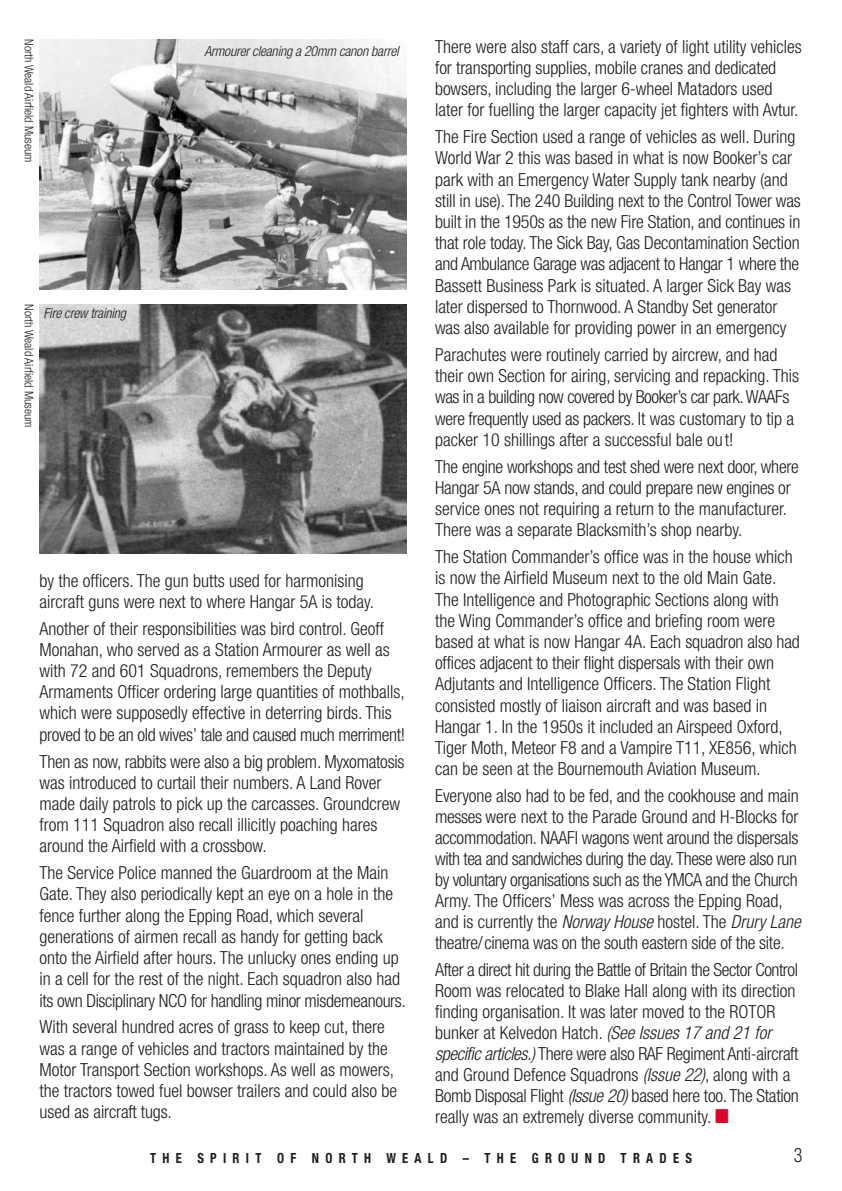
<style>
.page{position:relative;width:842px;height:1191px;background:#fff}
.page>*{position:absolute;margin:0;border:0;box-sizing:border-box;transform-origin:0 0}
.t1{font:300 condensed 20px "Helvetica Neue";color:#1d1d1b;scale:.9 1}
.t2{font:300 condensed 18px/21.2px "Helvetica Neue";color:#1d1d1b}
.t3{font:300 condensed 18px "Helvetica Neue";letter-spacing:-.02em;color:#1d1d1b}
.t4{font:italic 300 condensed 14px "Helvetica Neue";color:#1d1d1b}
.t5{font:700 condensed 14px "Helvetica Neue";letter-spacing:.5em;color:#1d1d1b;scale:.9 1}
.t6{font:300 condensed 12px "Helvetica Neue";color:#1d1d1b}
.s1{font-style:italic}
.s2{color:#da062b}
</style>
<div class="page">
<img style="left:40px;top:40px;width:367px;height:249px">
<img style="left:40px;top:304px;width:367px;height:249px">
<p class="t6" style="left:33px;top:39px;width:125px;rotate:90deg">North Weald Airfield Museum</p>
<p class="t6" style="left:33px;top:304px;width:125px;rotate:90deg">North Weald Airfield Museum</p>
<p class="t4" style="left:44px;top:308px;width:87px">Fire crew training</p>
<p class="t4" style="left:204px;top:46px;width:198px">Armourercleaning a 20mm canon barrel</p>
<p class="t2" style="left:435px;top:37px;width:368px">There were also staff cars, a variety of light utility vehicles</p>
<p class="t2" style="left:435px;top:58px;width:365px">for transporting supplies, mobile cranes and dedicated bowsers, including the larger 6-wheel Matadors used later for fuelling the larger capacity jet fighters with Avtur.</p>
<p class="t2" style="left:435px;top:128px;width:367px">The Fire Section used a range of vehicles as well. During World War 2 this was based in what is now Booker’s car park with an Emergency Water Supply tank nearby (and still in use). The 240 Building next to the Control Tower was built in the 1950s as the new Fire Station, and continues in that role today. The Sick Bay, Gas Decontamination Section and Ambulance Garage was adjacent to Hangar 1 where the Bassett Business Park is situated. A larger Sick Bay was later dispersed to Thornwood. A Standby Set generator was also available for providing power in an emergency</p>
<p class="t2" style="left:435px;top:345px;width:365px">Parachutes were routinely carried by aircrew, and had their own Section for airing, servicing and repacking. This was in a building now covered by Booker’s car park. WAAFs were frequently used as packers. It was customary to tip a packer 10 shillings after a successful bale out!</p>
<p class="t2" style="left:435px;top:457px;width:365px">The engine workshops and test shed were next door, where Hangar 5A now stands, and could prepare new engines or service ones not requiring a return to the manufacturer.<br>There was a separate Blacksmith’s shop nearby.</p>
<p class="t2" style="left:435px;top:548px;width:359px">The Station Commander’s office was in the house which</p>
<p class="t2" style="left:40px;top:571px;width:336px">by the officers. The gun butts used for harmonising aircraft guns were next to where Hangar 5A is today.</p>
<p class="t2" style="left:435px;top:569px;width:345px">is now the Airfield Museum next to the old Main Gate.<br>The Intelligence and Photographic Sections along with</p>
<p class="t2" style="left:435px;top:611px;width:341px">the Wing Commander’s office and briefing room were</p>
<p class="t2" style="left:40px;top:619px;width:346px">Another of their responsibilities was bird control. Geoff</p>
<p class="t2" style="left:435px;top:632px;width:366px">based at what is now Hangar 4A. Each squadron also had</p>
<p class="t2" style="left:40px;top:640px;width:352px">Monahan, who served as a Station Armourer as well as</p>
<p class="t2" style="left:435px;top:654px;width:340px">offices adjacent to their flight dispersals with their own</p>
<p class="t2" style="left:40px;top:661px;width:334px">with 72 and 601 Squadrons, remembers the Deputy</p>
<p class="t2" style="left:435px;top:675px;width:337px">Adjutants and Intelligence Officers. The Station Flight</p>
<p class="t2" style="left:40px;top:683px;width:367px">Armaments Officer ordering large quantities of mothballs,</p>
<p class="t2" style="left:435px;top:696px;width:333px">consisted mostly of liaison aircraft and was based in</p>
<p class="t2" style="left:40px;top:704px;width:354px">which were supposedly effective in deterring birds. This</p>
<p class="t2" style="left:435px;top:717px;width:349px">Hangar 1. In the 1950s it included an Airspeed Oxford,</p>
<p class="t3" style="left:40px;top:728px;width:367px">proved to be an old wives’ tale and caused much merriment!</p>
<p class="t2" style="left:40px;top:752px;width:366px">Then as now, rabbits were also a big problem. Myxomatosis</p>
<p class="t2" style="left:435px;top:738px;width:363px">Tiger Moth, Meteor F8 and a Vampire T11, XE856, which</p>
<p class="t2" style="left:435px;top:760px;width:327px">can be seen at the Bournemouth Aviation Museum.</p>
<p class="t2" style="left:40px;top:773px;width:362px">was introduced to curtail their numbers. A Land Rover made daily patrols to pick up the carcasses. Groundcrew from 111 Squadron also recall illicitly poaching hares around the Airfield with a crossbow.</p>
<p class="t2" style="left:40px;top:864px;width:368px">The Service Police manned the Guardroom at the Main Gate. They also periodically kept an eye on a hole in the fence further along the Epping Road, which several generations of airmen recall as handy for getting back onto the Airfield after hours. The unlucky ones ending up in a cell for the rest of the night. Each squadron also had its own Disciplinary NCO for handling minor misdemeanours.</p>
<p class="t2" style="left:40px;top:1018px;width:359px">With several hundred acres of grass to keep cut, there was a range of vehicles and tractors maintained by the Motor Transport Section workshops. As well as mowers, the tractors towed fuel bowser trailers and could also be used as aircraft tugs.</p>
<p class="t2" style="left:435px;top:786px;width:370px">Everyone also had to be fed, and the cookhouse and main messes were next to the Parade Ground and H-Blocks for accommodation. NAAFI wagons went around the dispersals with tea and sandwiches during the day. These were also run by voluntary organisations such as the YMCA and the Church Army. The Officers’ Mess was across the Epping Road, and is currently the <span class="s1">Norway House</span> hostel. The <span class="s1">Drury Lane </span>theatre/cinema was on the south eastern side of the site.</p>
<p class="t2" style="left:435px;top:960px;width:365px">After a direct hit during the Battle of Britain the Sector Control Room was relocated to Blake Hall along with its direction finding organisation. It was later moved to the ROTOR bunker at Kelvedon Hatch<span class="s1">.(See Issues 17 and 21 for specificarticles.)</span> There were also RAF Regiment Anti-aircraft and Ground Defence Squadrons <span class="s1">(Issue 22)</span>, along with a Bomb Disposal Flight <span class="s1">(Issue 20)</span> based here too. The Station really was an extremely diverse community. <span class="s2">■</span></p>
<p class="t5" style="left:150px;top:1150px;width:604px">THE SPIRIT OF NORTH WEALD – THE GROUND TRADES</p>
<p class="t1" style="left:794px;top:1147px;width:11px">3</p>
</div>
